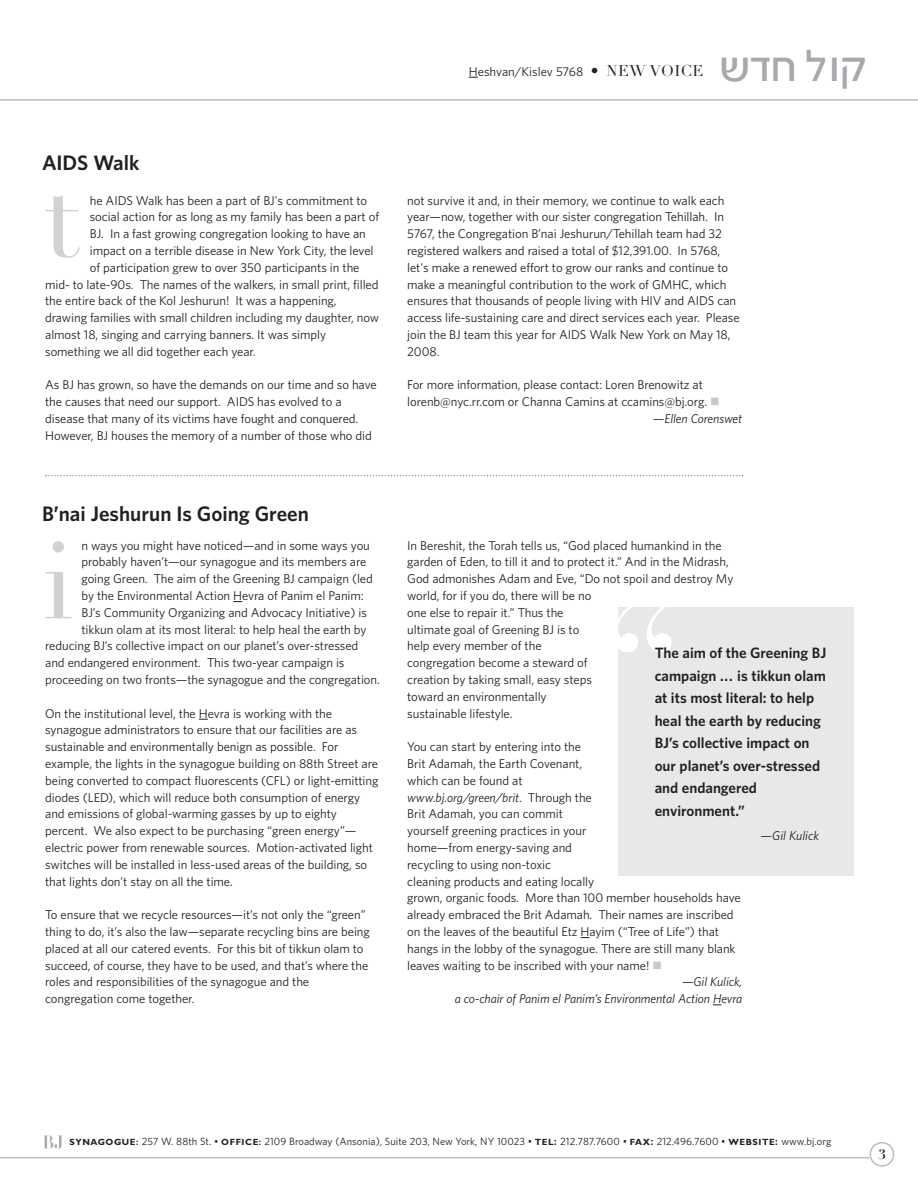
<style>
.page{position:relative;width:918px;height:1188px;background:#fff}
.page>*{position:absolute;margin:0;border:0;box-sizing:border-box;transform-origin:0 0}
.t1{font:180px "Didot LH";color:#fff}
.t2{font:108px "Didot LH";color:#d1d2d4}
.t3{font:48.15px "Kastel D";letter-spacing:.03em;color:#a8a9ad}
.t4{font:600 21px "Whitney";color:#231f20}
.t5{font:600 15px/22.5px "Whitney";color:#231f20}
.t6{font:700 13.5px "Didot LH";color:#231f20}
.t7{font:12.75px/16.8px "Whitney";letter-spacing:-.005em;color:#231f20}
.t8{font:italic 12.75px/16.8px "Whitney";letter-spacing:-.005em;color:#231f20;text-align:right}
.t9{font:10.5px "Whitney";letter-spacing:.005em;color:#231f20}
.s1{font-family:"Didot LH";font-size:15.45px}
.s2{font-style:italic}
.s3{font-family:"Gill Sans";font-weight:700;font-size:9px}
.s4{font-weight:600;font-size:9px}
.s5{font-weight:600}
</style>
<div class="page">
<hr style="left:0;top:1157px;width:870px;height:1px;background:#bcbdc0">
<hr style="left:0;top:99px;width:918px;height:2px;background:#bcbdc0">
<svg style="left:44px;top:1135px;width:18px;height:14px"></svg>
<svg style="left:870px;top:1142px;width:24px;height:25px"></svg>
<div style="left:618px;top:607px;width:236px;height:268px;background:#e7e8e9"></div>
<svg style="left:45px;top:475px;width:698px;height:1px"></svg>
<h3 class="t4" style="left:42px;top:150px;width:99px">AIDS Walk</h3>
<h2 class="t2" style="left:43px;top:179px;width:37px">t</h2>
<p class="t7" style="left:90px;top:192px;width:279px">he AIDS Walk has been a part of BJ's commitment to</p>
<p class="t7" style="left:90px;top:209px;width:291px">social action for as long as my family has been a part of</p>
<p class="t7" style="left:90px;top:226px;width:278px">BJ. In a fast growing congregation looking to have an</p>
<p class="t7" style="left:90px;top:242px;width:285px">impact on a terrible disease in New York City, the level</p>
<p class="t7" style="left:90px;top:259px;width:271px">of participation grew to over 350 participants in the</p>
<p class="t7" style="left:45px;top:276px;width:335px">mid- to late-90s. The names of the walkers, in small print, filled</p>
<p class="t7" style="left:45px;top:293px;width:293px">the entire back of the Kol Jeshurun! It was a happening,</p>
<p class="t7" style="left:45px;top:310px;width:336px">drawing families with small children including my daughter, now</p>
<p class="t7" style="left:45px;top:326px;width:282px">almost 18, singing and carrying banners. It was simply</p>
<p class="t7" style="left:45px;top:343px;width:212px">something we all did together each year.</p>
<p class="t7" style="left:45px;top:377px;width:333px">As BJ has grown, so have the demands on our time and so have the causes that need our support. AIDS has evolved to a disease that many of its victims have fought and conquered.<br>However, BJ houses the memory of a number of those who did</p>
<h3 class="t4" style="left:42px;top:501px;width:268px">B’nai Jeshurun Is Going Green</h3>
<p class="t7" style="left:81px;top:537px;width:290px">n ways you might have noticed—and in some ways you</p>
<p class="t7" style="left:81px;top:554px;width:286px">probably haven’t—our synagogue and its members are</p>
<p class="t7" style="left:81px;top:570px;width:293px">going Green. The aim of the Greening BJ campaign (led</p>
<p class="t7" style="left:81px;top:587px;width:284px">by the Environmental Action Hevra of Panim el Panim:</p>
<p class="t7" style="left:81px;top:604px;width:287px">BJ’s Community Organizing and Advocacy Initiative) is</p>
<p class="t7" style="left:81px;top:621px;width:287px">tikkun olam at its most literal: to help heal the earth by</p>
<p class="t7" style="left:45px;top:638px;width:315px">reducing BJ’s collective impact on our planet’s over-stressed</p>
<p class="t7" style="left:45px;top:654px;width:301px">and endangered environment. This two-year campaign is</p>
<p class="t7" style="left:45px;top:671px;width:336px">proceeding on two fronts—the synagogue and the congregation.</p>
<p class="t7" style="left:45px;top:705px;width:335px">On the institutional level, the Hevra is working with the synagogue administrators to ensure that our facilities are as sustainable and environmentally benign as possible. For example, the lights in the synagogue building on 88th Street are being converted to compact fluorescents (CFL) or light-emitting diodes (LED), which will reduce both consumption of energy and emissions of global-warming gasses by up to eighty percent. We also expect to be purchasing “green energy”— electric power from renewable sources. Motion-activated light switches will be installed in less-used areas of the building, so that lights don’t stay on all the time.</p>
<p class="t7" style="left:45px;top:906px;width:326px">To ensure that we recycle resources—it’s not only the “green” thing to do, it’s also the law—separate recycling bins are being placed at all our catered events. For this bit of tikkun olam to succeed, of course, they have to be used, and that’s where the roles and responsibilities of the synagogue and the congregation come together.</p>
<h2 class="t2" style="left:43px;top:541px;width:33px">i</h2>
<p class="t7" style="left:469px;top:63px;width:236px">Heshvan/Kislev 5768 <span class="s1">• NEW VOICE</span></p>
<h3 class="t3" style="left:722px;top:42px;width:148px">asj kue</h3>
<p class="t7" style="left:407px;top:192px;width:334px">not survive it and, in their memory, we continue to walk each year—now, together with our sister congregation Tehillah. In 5767, the Congregation B’nai Jeshurun/Tehillah team had 32 registered walkers and raised a total of $12,391.00. In 5768, let's make a renewed effort to grow our ranks and continue to make a meaningful contribution to the work of GMHC, which ensures that thousands of people living with HIV and AIDS can access life-sustaining care and direct services each year. Please join the BJ team this year for AIDS Walk New York on May 18, 2008.</p>
<p class="t7" style="left:407px;top:377px;width:301px">For more information, please contact: Loren Brenowitz at lorenb@nyc.rr.com or Channa Camins at ccamins@bj.org.</p>
<p class="t8" style="left:653px;top:410px;width:91px">—Ellen Corenswet</p>
<p class="t7" style="left:407px;top:537px;width:328px">In Bereshit, the Torah tells us, “God placed humankind in the garden of Eden, to till it and to protect it.” And in the Midrash, God admonishes Adam and Eve, “Do not spoil and destroy My world, for if you do, there will be no<br>one else to repair it.” Thus the<br>ultimate goal of Greening BJ is to<br>help every member of the<br>congregation become a steward of<br>creation by taking small, easy steps<br>toward an environmentally<br>sustainable lifestyle.</p>
<p class="t7" style="left:407px;top:738px;width:335px">You can start by entering into the<br>Brit Adamah, the Earth Covenant,<br>which can be found at<br><span class="s2">www.bj.org/green/brit</span>. Through the<br>Brit Adamah, you can commit<br>yourself greening practices in your<br>home—from energy-saving and<br>recycling to using non-toxic<br>cleaning products and eating locally<br>grown, organic foods. More than 100 member households have already embraced the Brit Adamah. Their names are inscribed on the leaves of the beautiful Etz Hayim (“Tree of Life”) that hangs in the lobby of the synagogue. There are still many blank leaves waiting to be inscribed with your name!</p>
<p class="t8" style="left:455px;top:974px;width:289px">—Gil Kulick,<br>a co-chair of Panim el Panim’s Environmental Action Hevra</p>
<h1 class="t1" style="left:602px;top:606px;width:81px">“</h1>
<p class="t5" style="left:655px;top:642px;width:173px">The aim of the Greening BJ campaign ... is tikkun olam at its most literal: to help heal the earth by reducing<br>BJ’s collective impact on our planet’s over-stressed and endangered environment.”</p>
<p class="t8" style="left:761px;top:827px;width:60px">—Gil Kulick</p>
<p class="t9" style="left:70px;top:1135px;width:763px"><span class="s3">SYNAGOGUE</span><span class="s4">:</span> 257 W. 88th St. • <span class="s3">OFFICE</span><span class="s4">:</span> 2109 Broadway (Ansonia), Suite 203, New York, NY 10023 • <span class="s3">TEL</span><span class="s5">:</span> 212.787.7600 • <span class="s3">FAX</span><span class="s5">:</span> 212.496.7600 • <span class="s3">WEBSITE</span><span class="s5">:</span> www.bj.org</p>
<p class="t6" style="left:878px;top:1149px;width:9px">3</p>
</div>
